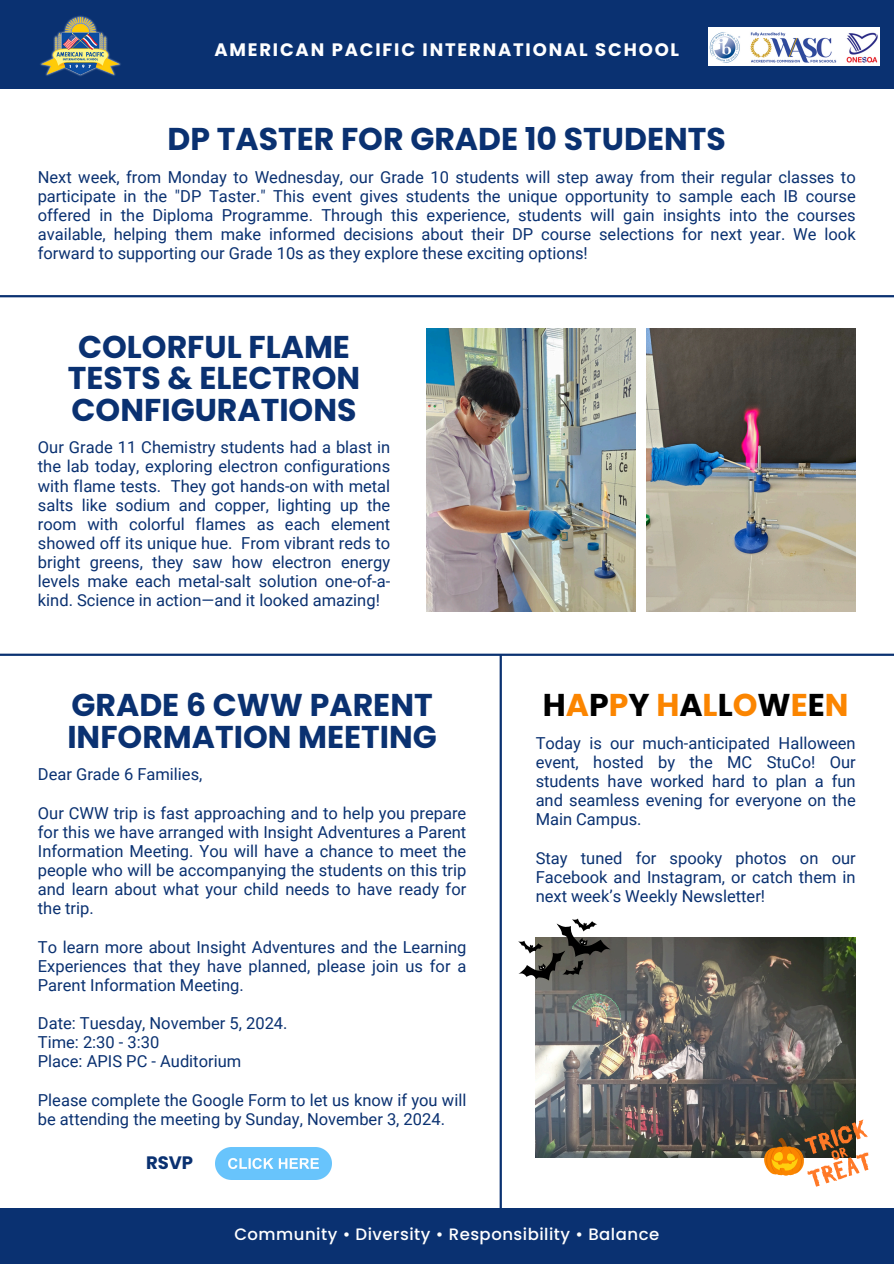
<style>
.page{position:relative;width:894px;height:1264px;background:#fff}
.page>*{position:absolute;margin:0;border:0;box-sizing:border-box;transform-origin:0 0}
.t1{font:700 31.5px/31.5px "Poppins";color:#0a3171;text-align:center}
.t2{font:700 31.5px "Poppins";color:#000}
.t3{font:700 18px "Poppins";letter-spacing:.1em;color:#fff}
.t4{font:700 18px "Poppins";color:#0a3171}
.t5{font:16.5px/19.2px "Roboto";color:#0a3171;text-align:justify}
.t6{font:500 16.5px "Poppins";letter-spacing:.03em;color:#fff}
.s1{color:#fb8500}
</style>
<div class="page">
<img style="left:427px;top:329px;width:208px;height:282px">
<img style="left:646px;top:329px;width:209px;height:282px">
<div style="left:0;top:0;width:893px;height:89px;background:#0a3171"></div>
<img style="left:40px;top:15px;width:81px;height:61px">
<div style="left:0;top:1207px;width:893px;height:56px;background:#0a3171"></div>
<hr style="left:0;top:295px;width:893px;height:2px;background:#0a3171">
<img style="left:708px;top:28px;width:171px;height:38px">
<hr style="left:0;top:653px;width:893px;height:3px;background:#0a3171">
<img style="left:215px;top:1147px;width:116px;height:32px">
<hr style="left:499px;top:654px;width:2px;height:572px;background:#0a3171">
<img style="left:535px;top:937px;width:320px;height:220px">
<svg style="left:518px;top:918px;width:92px;height:62px"></svg>
<svg style="left:763px;top:1119px;width:105px;height:67px"></svg>
<p class="t3" style="left:214px;top:37px;width:466px">AMERICAN PACIFIC INTERNATIONAL SCHOOL</p>
<p class="t1" style="left:167px;top:123px;width:559px">DP TASTER FOR GRADE 10 STUDENTS</p>
<p class="t5" style="left:38px;top:167px;width:819px">Next week, from Monday to Wednesday, our Grade 10 students will step away from their regular classes to participate in the "DP Taster." This event gives students the unique opportunity to sample each IB course offered in the Diploma Programme. Through this experience, students will gain insights into the courses available, helping them make informed decisions about their DP course selections for next year. We look forward to supporting our Grade 10s as they explore these exciting options!</p>
<p class="t1" style="left:68px;top:331px;width:294px">COLORFUL FLAME<br>TESTS &amp; ELECTRON<br>CONFIGURATIONS</p>
<h1 class="t5" style="left:38px;top:438px;width:354px">Our Grade 11 Chemistry students had a blast in the lab today, exploring electron configurations with flame tests. They got hands-on with metal salts like sodium and copper, lighting up the room with colorful flames as each element showed off its unique hue. From vibrant reds to bright greens, they saw how electron energy levels make each metal-salt solution one-of-a&shy;kind. Science in action—and it looked amazing!</h1>
<p class="t1" style="left:67px;top:689px;width:371px;text-align:left">GRADE 6 CWW PARENT<br>INFORMATION MEETING</p>
<p class="t5" style="left:38px;top:765px;width:166px">Dear Grade 6 Families,</p>
<p class="t5" style="left:38px;top:803px;width:430px">Our CWW trip is fast approaching and to help you prepare for this we have arranged with Insight Adventures a Parent Information Meeting. You will have a chance to meet the people who will be accompanying the students on this trip and learn about what your child needs to have ready for the trip.</p>
<p class="t5" style="left:38px;top:937px;width:430px">To learn more about Insight Adventures and the Learning Experiences that they have planned, please join us for a Parent Information Meeting.</p>
<p class="t5" style="left:38px;top:1013px;width:251px">Date: Tuesday, November 5, 2024.</p>
<h1 class="t5" style="left:38px;top:1033px;width:123px">Time: 2:30 - 3:30</h1>
<p class="t5" style="left:38px;top:1052px;width:205px">Place: APIS PC - Auditorium</p>
<p class="t5" style="left:38px;top:1090px;width:430px">Please complete the Google Form to let us know if you will be attending the meeting by Sunday, November 3, 2024.</p>
<p class="t4" style="left:146px;top:1150px;width:49px">RSVP</p>
<p class="t2" style="left:542px;top:683px;width:307px">H<span class="s1">A</span>P<span class="s1">P</span>Y <span class="s1">H</span>A<span class="s1">L</span>L<span class="s1">O</span>W<span class="s1">E</span>E<span class="s1">N</span></p>
<p class="t5" style="left:535px;top:733px;width:321px">Today is our much-anticipated Halloween event, hosted by the MC StuCo! Our students have worked hard to plan a fun and seamless evening for everyone on the Main Campus.</p>
<p class="t5" style="left:535px;top:848px;width:321px">Stay tuned for spooky photos on our Facebook and Instagram, or catch them in next week’s Weekly Newsletter!</p>
<h1 class="t6" style="left:234px;top:1222px;width:426px">Community • Diversity • Responsibility • Balance</h1>
</div>
